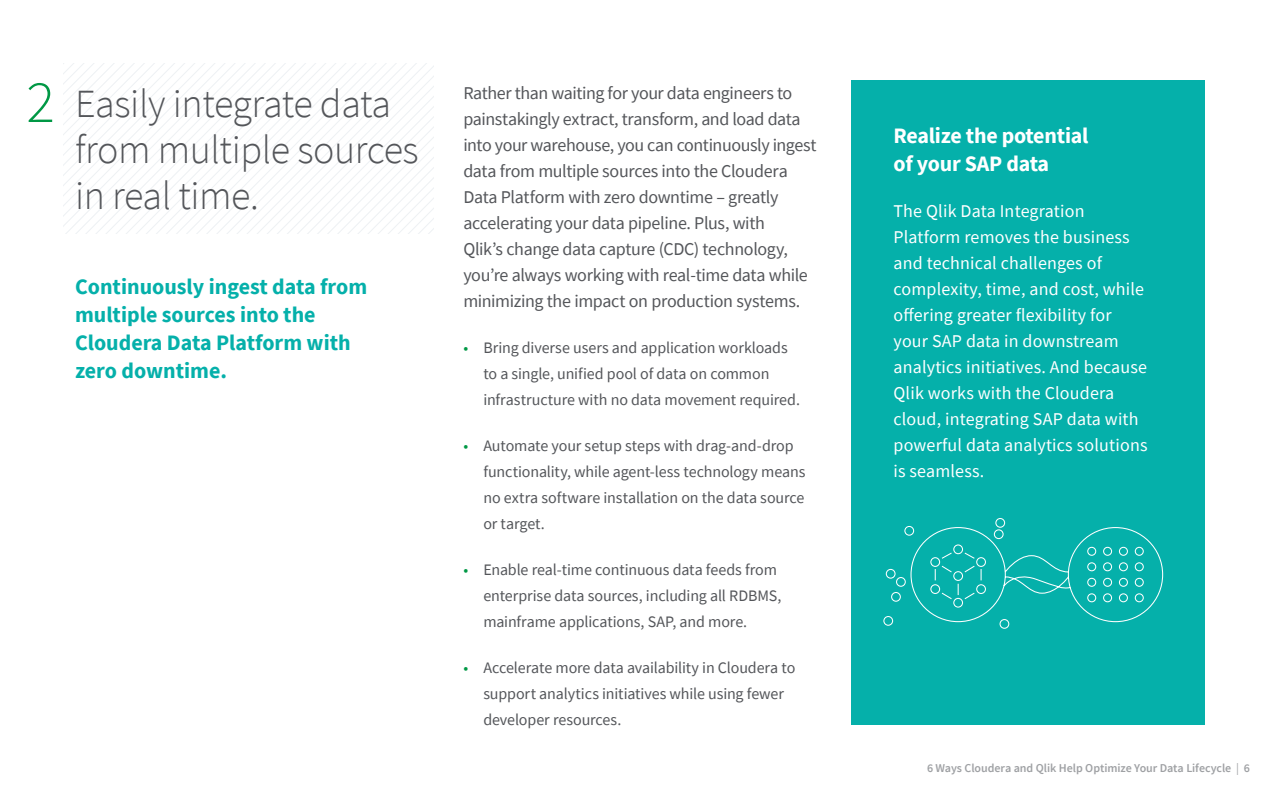
<style>
.page{position:relative;width:1280px;height:800px;background:#fff}
.page>*{position:absolute;margin:0;border:0;box-sizing:border-box;transform-origin:0 0}
.t1{font:300 60px "Source Sans Pro";color:#009845}
.t2{font:300 40px/46px "Source Sans Pro";letter-spacing:-.01em;color:#54565a}
.t3{font:700 22px/28px "Source Sans Pro";color:#05b0aa}
.t4{font:700 22px/28px "Source Sans Pro";letter-spacing:-.01em;color:#fff}
.t5{font:18px/26px "Source Sans Pro";letter-spacing:-.02em;color:#54565a}
.Sidebar{font:18px/26px "Source Sans Pro";letter-spacing:.01em;color:#fff}
.t6{font:16px/26px "Source Sans Pro";letter-spacing:-.01em;color:#54565a}
.t7{font:600 12px "Source Sans Pro";letter-spacing:-.005em;color:#9fa1a4}
.s1{color:#009845}
.s2{font-weight:400}
</style>
<div class="page">
<svg style="left:63px;top:63px;width:371px;height:170px"></svg>
<div style="left:852px;top:80px;width:353px;height:645px;background:#05b0aa"></div>
<svg style="left:883px;top:518px;width:281px;height:111px"></svg>
<h1 class="t1" style="left:26px;top:65px;width:30px">2</h1>
<h2 class="t2" style="left:75px;top:80px;width:345px">Easily integrate data from multiple sources in real time.</h2>
<h3 class="t3" style="left:75px;top:272px;width:294px">Continuously ingest data from multiple sources into the<br>Cloudera Data Platform with zero downtime.</h3>
<h2 class="t5" style="left:463px;top:80px;width:355px">Rather than waiting for your data engineers to painstakingly extract, transform, and load data into your warehouse, you can continuously ingest data from multiple sources into the Cloudera Data Platform with zero downtime – greatly accelerating your data pipeline. Plus, with<br>Qlik’s change data capture (CDC) technology, you’re always working with real-time data while minimizing the impact on production systems.</h2>
<p class="t6" style="left:483px;top:335px;width:318px;text-indent:-20px"><span class="s1">•</span> Bring diverse users and application workloads to a single, unified pool of data on common infrastructure with no data movement required.</p>
<p class="t6" style="left:483px;top:433px;width:324px;text-indent:-20px"><span class="s1">•</span> Automate your setup steps with drag-and-drop functionality, while agent-less technology means no extra software installation on the data source or target.</p>
<p class="t6" style="left:483px;top:557px;width:300px;text-indent:-20px"><span class="s1">•</span> Enable real-time continuous data feeds from enterprise data sources, including all RDBMS, mainframe applications, SAP, and more.</p>
<p class="t6" style="left:483px;top:655px;width:314px;text-indent:-20px"><span class="s1">•</span> Accelerate more data availability in Cloudera to support analytics initiatives while using fewer developer resources.</p>
<h3 class="t4" style="left:894px;top:121px;width:197px">Realize the potential of your SAP data</h3>
<p class="Sidebar" style="left:894px;top:198px;width:256px">The Qlik Data Integration<br>Platform removes the business and technical challenges of complexity, time, and cost, while offering greater flexibility for your SAP data in downstream analytics initiatives. And because<br>Qlik works with the Cloudera cloud, integrating SAP data with powerful data analytics solutions is seamless.</p>
<p class="t7" style="left:927px;top:760px;width:324px">6 Ways Cloudera and Qlik Help Optimize Your Data Lifecycle <span class="s2">|</span> 6</p>
</div>
